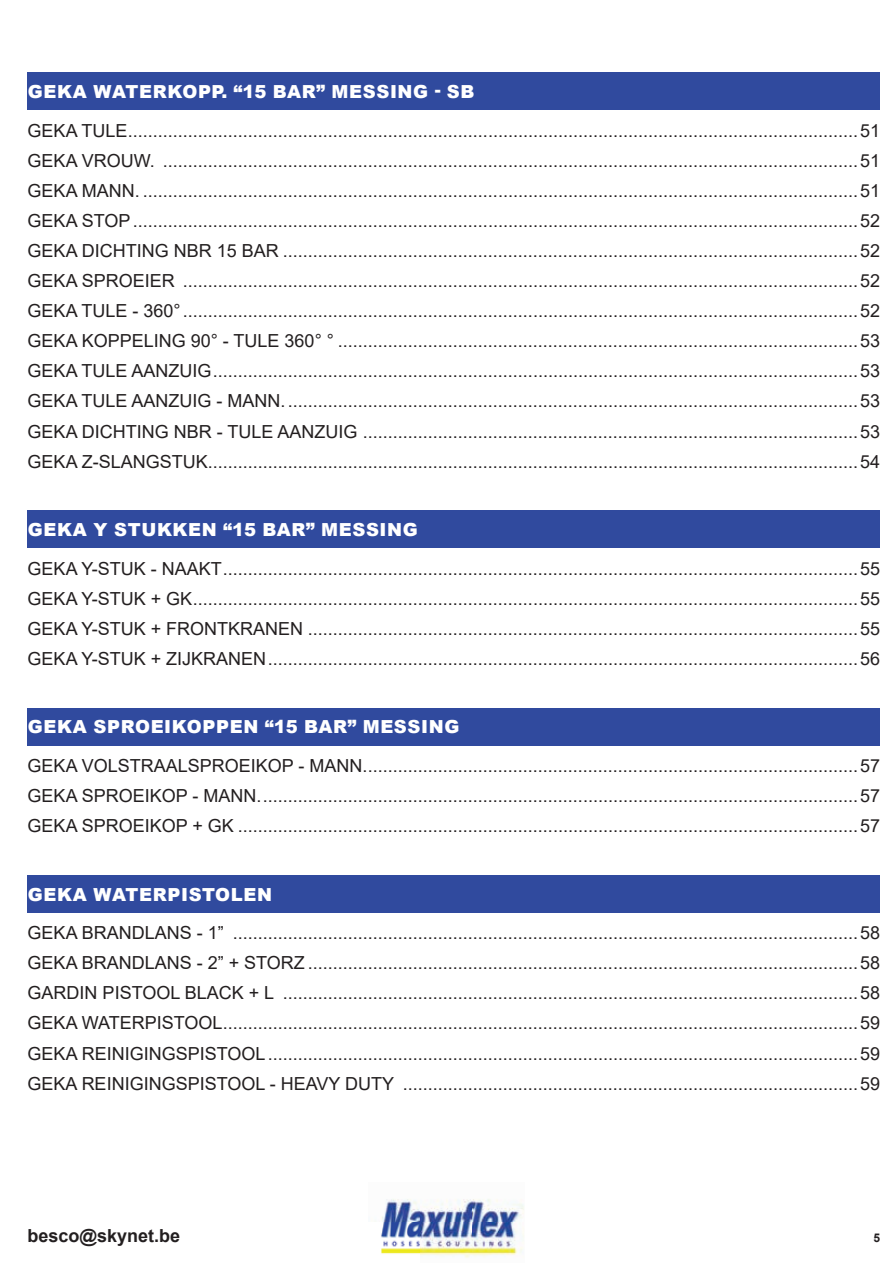
<style>
.page{position:relative;width:893px;height:1263px;background:#fff}
.page>*{position:absolute;margin:0;border:0;box-sizing:border-box;transform-origin:0 0}
.t1{font:18px/30.2px "Arial";color:#231f20;text-align:justify}
.t2{font:900 18px "Arial";letter-spacing:.035em;color:#fff}
.t3{font:700 18px "Arial";color:#231f20}
.t4{font:700 12px "Arial";color:#231f20}
</style>
<div class="page">
<img style="left:381px;top:1199px;width:143px;height:59px">
<div style="left:28px;top:72px;width:852px;height:38px;background:#304a9e"></div>
<div style="left:28px;top:510px;width:852px;height:38px;background:#304a9e"></div>
<div style="left:28px;top:708px;width:852px;height:38px;background:#304a9e"></div>
<div style="left:28px;top:875px;width:852px;height:38px;background:#304a9e"></div>
<p class="t2" style="left:28px;top:78px;width:448px">GEKA WATERKOPP. “15 BAR” MESSING - SB</p>
<p class="t1" style="left:28px;top:115px;width:854px">GEKA TULE..................................................................................................................................................51<br>GEKA VROUW. ...........................................................................................................................................51<br>GEKA MANN. ...............................................................................................................................................51<br>GEKA STOP .................................................................................................................................................52<br>GEKA DICHTING NBR 15 BAR ...................................................................................................................52<br>GEKA SPROEIER .......................................................................................................................................52<br>GEKA TULE - 360° .......................................................................................................................................52<br>GEKA KOPPELING 90° - TULE 360° ° ........................................................................................................53<br>GEKA TULE AANZUIG.................................................................................................................................53<br>GEKA TULE AANZUIG - MANN. ..................................................................................................................53<br>GEKA DICHTING NBR - TULE AANZUIG ...................................................................................................53<br>GEKA Z-SLANGSTUK..................................................................................................................................54</p>
<p class="t2" style="left:28px;top:516px;width:391px">GEKA Y STUKKEN “15 BAR” MESSING</p>
<p class="t1" style="left:28px;top:553px;width:854px">GEKA Y-STUK - NAAKT...............................................................................................................................55<br>GEKA Y-STUK + GK .....................................................................................................................................55<br>GEKA Y-STUK + FRONTKRANEN ..............................................................................................................55<br>GEKA Y-STUK + ZIJKRANEN ......................................................................................................................56</p>
<p class="t2" style="left:28px;top:714px;width:433px">GEKA SPROEIKOPPEN “15 BAR” MESSING</p>
<p class="t1" style="left:28px;top:750px;width:854px">GEKA VOLSTRAALSPROEIKOP - MANN. ..................................................................................................57<br>GEKA SPROEIKOP - MANN. .......................................................................................................................57<br>GEKA SPROEIKOP + GK ............................................................................................................................57</p>
<p class="t2" style="left:28px;top:881px;width:246px">GEKA WATERPISTOLEN</p>
<p class="t1" style="left:28px;top:917px;width:854px">GEKA BRANDLANS - 1” .............................................................................................................................58<br>GEKA BRANDLANS - 2” + STORZ ..............................................................................................................58<br>GARDIN PISTOOL BLACK + L ...................................................................................................................58<br>GEKA WATERPISTOOL...............................................................................................................................59<br>GEKA REINIGINGSPISTOOL ......................................................................................................................59<br>GEKA REINIGINGSPISTOOL - HEAVY DUTY ...........................................................................................59</p>
<p class="t3" style="left:28px;top:1223px;width:154px">besco@skynet.be</p>
<p class="t4" style="left:873px;top:1229px;width:8px">5</p>
</div>
